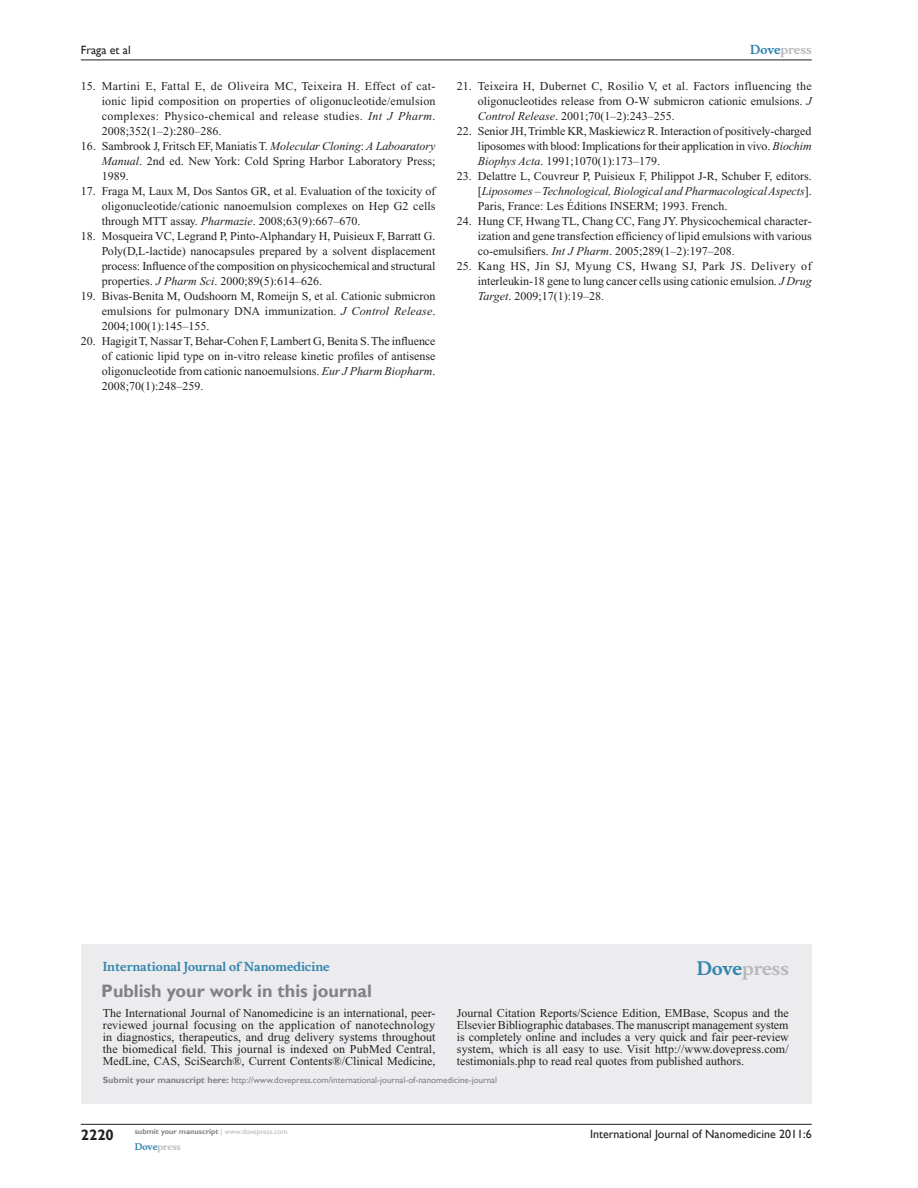
<style>
.page{position:relative;width:918px;height:1188px;background:#fff}
.page>*{position:absolute;margin:0;border:0;box-sizing:border-box;transform-origin:0 0}
.t1{font:700 18px "Gill Sans";color:#808285}
.t2{font:700 18px "Musee";color:#b8b9bc}
.t3{font:700 15px "Gill Sans";color:#231f20}
.t4{font:12px/15px "Times New Roman";color:#231f20;text-align:justify}
.t5{font:12px "Gill Sans";color:#231f20}
.t6{font:700 12px "Musee";color:#3485ae}
.t7{font:700 12px "Musee";color:#b8b9bc}
.t8{font:9px "Gill Sans";color:#808285}
.t9{font:700 9px "Musee";color:#b8b9bc}
.t10{font:700 7.5px "Gill Sans";color:#808285}
.s1{font-style:italic}
.s2{color:#3485ae}
.s3{font-weight:700}
.s4{font-weight:400;color:#b8b9bc}
</style>
<div class="page">
<div style="left:81px;top:944px;width:731px;height:159px;background:#ececee"></div>
<hr style="left:81px;top:1124px;width:731px;height:1px;background:#231f20">
<hr style="left:81px;top:60px;width:731px;height:1px;background:#231f20">
<p class="t5" style="left:81px;top:43px;width:51px">Fraga et al</p>
<p class="t4" style="left:102px;top:79px;width:335px;text-indent:-21px">15. Martini E, Fattal E, de Oliveira MC, Teixeira H. Effect of cat&shy;ionic lipid composition on properties of oligonucleotide/emulsion complexes: Physico-chemical and release studies. <span class="s1">Int J Pharm</span>.<br>2008;352(1–2):280–286.</p>
<p class="t4" style="left:102px;top:139px;width:335px;text-indent:-21px">16. Sambrook J, Fritsch EF, Maniatis T. <span class="s1">Molecular Cloning</span>: <span class="s1">A Laboaratory Manual</span>. 2nd ed. New York: Cold Spring Harbor Laboratory Press; 1989.</p>
<p class="t4" style="left:102px;top:184px;width:335px;text-indent:-21px">17. Fraga M, Laux M, Dos Santos GR, et al. Evaluation of the toxicity of oligonucleotide/cationic nanoemulsion complexes on Hep G2 cells through MTT assay. <span class="s1">Pharmazie</span>. 2008;63(9):667–670.</p>
<p class="t4" style="left:102px;top:229px;width:335px;text-indent:-21px">18. Mosqueira VC, Legrand P, Pinto-Alphandary H, Puisieux F, Barratt G.<br>Poly(D,L-lactide) nanocapsules prepared by a solvent displacement process: Influence of the composition on physicochemical and structural properties. <span class="s1">J Pharm Sci</span>. 2000;89(5):614–626.</p>
<p class="t4" style="left:102px;top:289px;width:335px;text-indent:-21px">19. Bivas-Benita M, Oudshoorn M, Romeijn S, et al. Cationic submicron emulsions for pulmonary DNA immunization. <span class="s1">J Control Release</span>.<br>2004;100(1):145–155.</p>
<p class="t4" style="left:102px;top:334px;width:335px;text-indent:-21px">20. Hagigit T, Nassar T, Behar-Cohen F, Lambert G, Benita S. The influence of cationic lipid type on in-vitro release kinetic profiles of antisense oligonucleotide from cationic nanoemulsions. <span class="s1">Eur J Pharm Biopharm</span>.<br>2008;70(1):248–259.</p>
<p class="t7" style="left:750px;top:43px;width:63px"><span class="s2">Dove</span>press</p>
<p class="t4" style="left:478px;top:79px;width:335px;text-indent:-21px">21. Teixeira H, Dubernet C, Rosilio V, et al. Factors influencing the oligonucleotides release from O-W submicron cationic emulsions. <span class="s1">J Control Release</span>. 2001;70(1–2):243–255.</p>
<p class="t4" style="left:478px;top:124px;width:335px;text-indent:-21px">22. Senior JH, Trimble KR, Maskiewicz R. Interaction of positively-charged liposomes with blood: Implications for their application in vivo. <span class="s1">Biochim Biophys Acta</span>. 1991;1070(1):173–179.</p>
<p class="t4" style="left:478px;top:169px;width:335px;text-indent:-21px">23. Delattre L, Couvreur P, Puisieux F, Philippot J-R, Schuber F, editors. [<span class="s1">Liposomes – Technological, Biological and Pharmacological Aspects</span>].<br>Paris, France: Les Éditions INSERM; 1993. French.</p>
<p class="t4" style="left:478px;top:214px;width:335px;text-indent:-21px">24. Hung CF, Hwang TL, Chang CC, Fang JY. Physicochemical character&shy;ization and gene transfection efficiency of lipid emulsions with various co-emulsifiers. <span class="s1">Int J Pharm</span>. 2005;289(1–2):197–208.</p>
<p class="t4" style="left:478px;top:259px;width:335px;text-indent:-21px">25. Kang HS, Jin SJ, Myung CS, Hwang SJ, Park JS. Delivery of interleukin-18 gene to lung cancer cells using cationic emulsion. <span class="s1">J Drug Target</span>. 2009;17(1):19–28.</p>
<p class="t6" style="left:103px;top:959px;width:228px">International Journal of Nanomedicine</p>
<h1 class="t1" style="left:101px;top:980px;width:272px">Publish your work in this journal</h1>
<h1 class="t2" style="left:697px;top:958px;width:94px"><span class="s2">Dove</span>press</h1>
<p class="t4" style="left:103px;top:1007px;width:334px;line-height:12px">The International Journal of Nanomedicine is an international, peer&shy;reviewed journal focusing on the application of nanotechnology in diagnostics, therapeutics, and drug delivery systems throughout the biomedical field. This journal is indexed on PubMed Central, MedLine, CAS, SciSearch®, Current Contents®/Clinical Medicine,</p>
<p class="t4" style="left:457px;top:1007px;width:333px;line-height:12px">Journal Citation Reports/Science Edition, EMBase, Scopus and the Elsevier Bibliographic databases. The manuscript management system is completely online and includes a very quick and fair peer-review system, which is all easy to use. Visit http://www.dovepress.com/ testimonials.php to read real quotes from published authors.</p>
<p class="t8" style="left:103px;top:1075px;width:396px"><span class="s3">Submit your manuscript here:</span> http://www.dovepress.com/international-journal-of-nanomedicine-journal</p>
<p class="t3" style="left:81px;top:1126px;width:35px">2220</p>
<p class="t10" style="left:135px;top:1127px;width:154px">submit your manuscript <span class="s4">| www.dovepress.com</span></p>
<p class="t9" style="left:135px;top:1141px;width:48px"><span class="s2">Dove</span>press</p>
<p class="t5" style="left:590px;top:1127px;width:223px">International Journal of Nanomedicine 2011:6</p>
</div>
